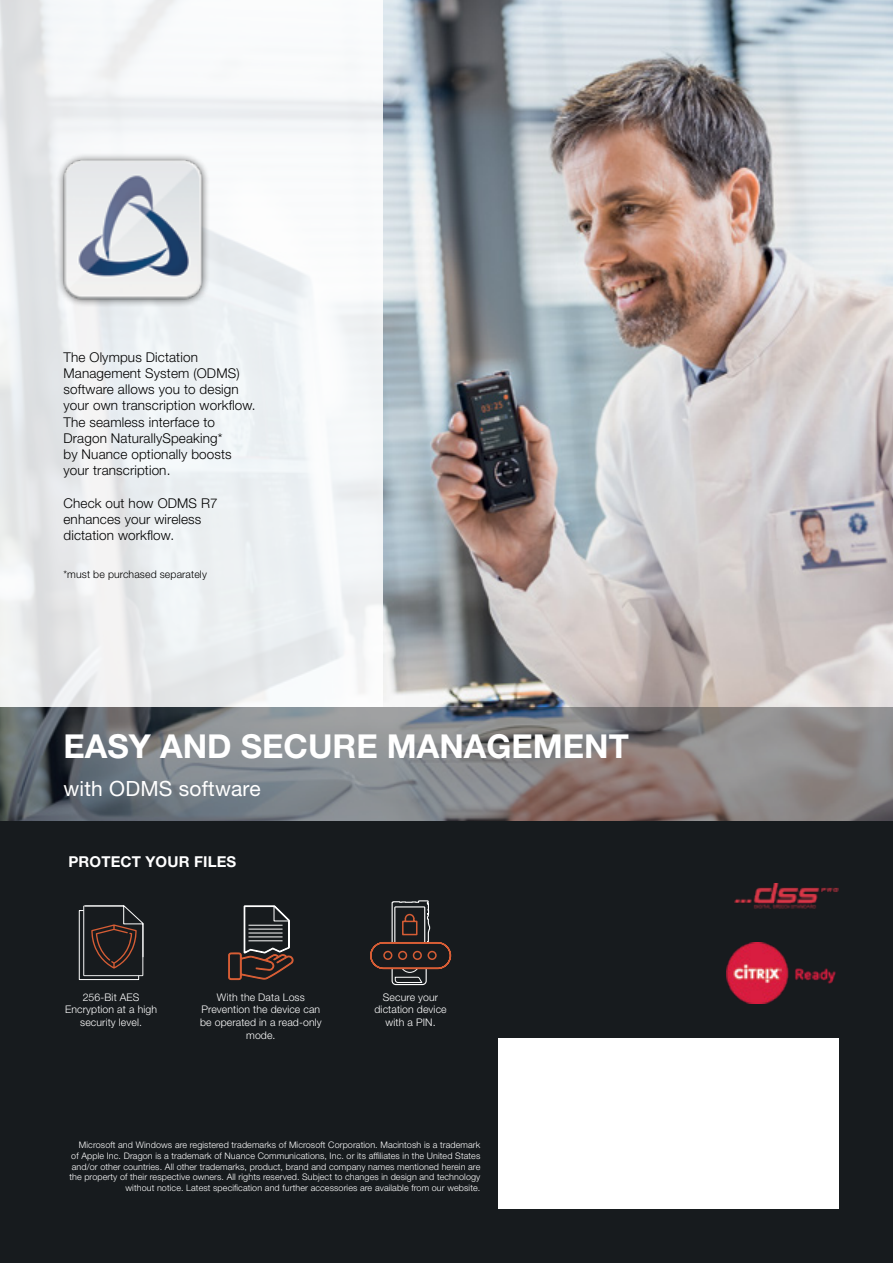
<style>
.page{position:relative;width:893px;height:1263px;background:#fff}
.page>*{position:absolute;margin:0;border:0;box-sizing:border-box;transform-origin:0 0}
.t1{font:700 33px "Helvetica Neue LT Std";color:#fff}
.t2{font:21px "Helvetica Neue LT Std";letter-spacing:.01em;color:#fff}
.t3{font:700 15px "Helvetica Neue LT Std";letter-spacing:.01em;color:#fff}
.t4{font:300 13.5px/16.2px "Helvetica Neue LT Std";letter-spacing:.01em;color:#000}
.t5{font:300 10.5px/12.6px "Helvetica Neue LT Std";letter-spacing:.01em;color:#fff;text-align:center}
.t6{font:300 10.5px "Helvetica Neue LT Std";letter-spacing:.01em;color:#000}
.t7{font:300 9px/10.8px "Helvetica Neue LT Std";letter-spacing:.01em;color:#fff;text-align:right}
</style>
<div class="page">
<img style="left:383px;top:0;width:510px;height:707px">
<div style="left:0;top:0;width:383px;height:707px;background:linear-gradient(to right,#e7e9eb,#f7f9fb)"></div>
<svg style="left:0;top:707px;width:893px;height:114px;background:#7d7d7f"></svg>
<div style="left:0;top:821px;width:893px;height:442px;background:#171b1e"></div>
<div style="left:498px;top:1038px;width:340px;height:170px;background:#fff"></div>
<svg style="left:370px;top:900px;width:82px;height:86px"></svg>
<svg style="left:228px;top:905px;width:65px;height:76px"></svg>
<svg style="left:79px;top:905px;width:65px;height:75px"></svg>
<div style="left:56px;top:152px;width:154px;height:155px;background:#000;opacity:.75"></div>
<img style="left:57px;top:154px;width:150px;height:150px">
<img style="left:735px;top:884px;width:103px;height:25px">
<img style="left:726px;top:942px;width:110px;height:61px">
<h3 class="t4" style="left:63px;top:349px;width:194px">The Olympus Dictation<br>Management System (ODMS) software allows you to design your own transcription workflow.<br>The seamless interface to<br>Dragon NaturallySpeaking*<br>by Nuance optionally boosts your transcription.</h3>
<h3 class="t4" style="left:63px;top:494px;width:156px">Check out how ODMS R7 enhances your wireless dictation workflow.</h3>
<p class="t6" style="left:63px;top:568px;width:145px">*must be purchased separately</p>
<h1 class="t1" style="left:63px;top:726px;width:567px">EASY AND SECURE MANAGEMENT</h1>
<h2 class="t2" style="left:63px;top:776px;width:199px">with ODMS software</h2>
<h3 class="t3" style="left:68px;top:853px;width:169px">PROTECT YOUR FILES</h3>
<p class="t5" style="left:65px;top:990px;width:93px">256-Bit AES<br>Encryption at a high security level.</p>
<p class="t5" style="left:200px;top:990px;width:123px">With the Data Loss<br>Prevention the device can be operated in a read-only mode.</p>
<p class="t5" style="left:374px;top:990px;width:74px">Secure your dictation device with a PIN.</p>
<p class="t7" style="left:69px;top:1139px;width:412px">Microsoft and Windows are registered trademarks of Microsoft Corporation. Macintosh is a trademark of Apple Inc. Dragon is a trademark of Nuance Communications, Inc. or its affiliates in the United States and/or other countries. All other trademarks, product, brand and company names mentioned herein are the property of their respective owners. All rights reserved. Subject to changes in design and technology without notice. Latest specification and further accessories are available from our website.</p>
</div>
